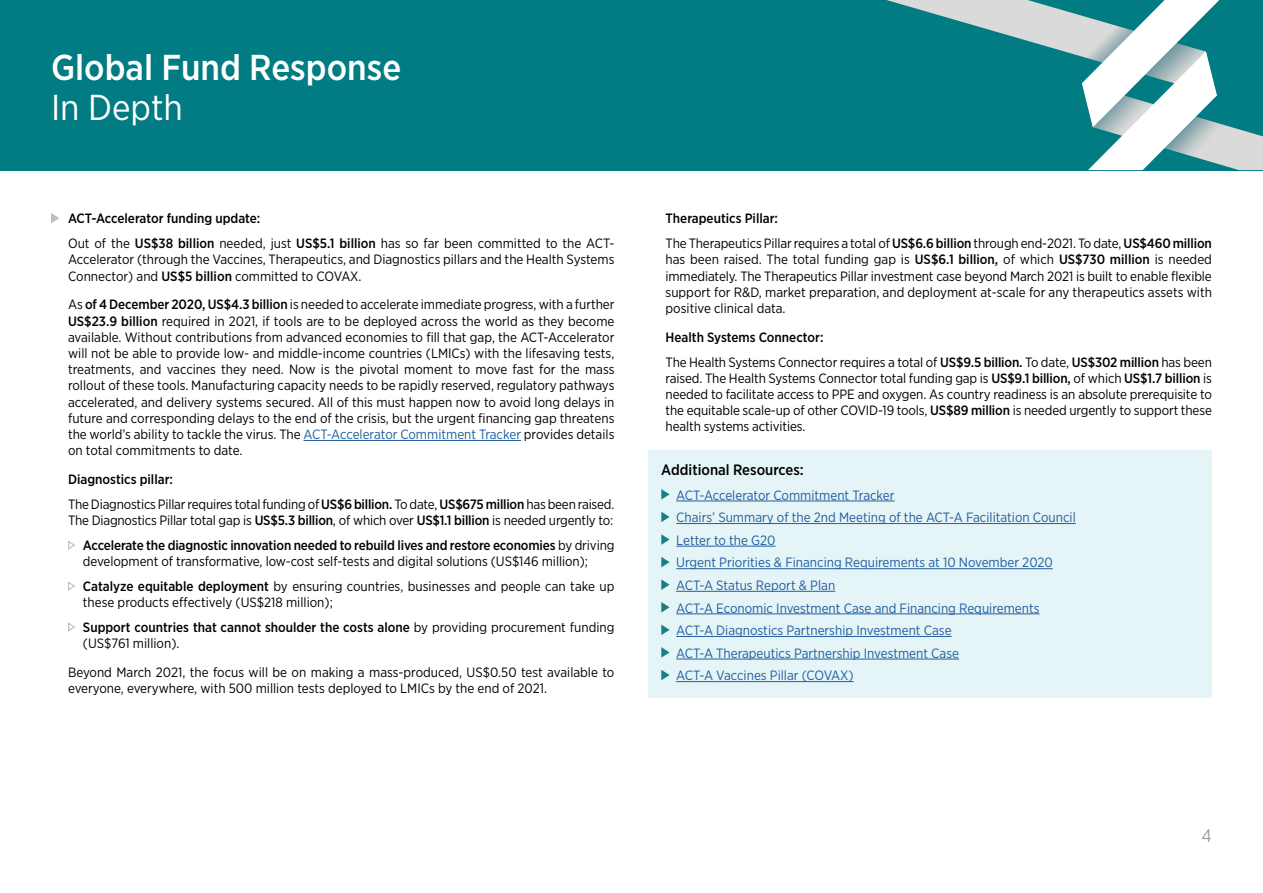
<style>
.page{position:relative;width:1263px;height:893px;background:#fff}
.page>*{position:absolute;margin:0;border:0;box-sizing:border-box;transform-origin:0 0}
.t1{font:500 36px "Gotham Narrow";color:#fff}
.t2{font:36px "Gotham Narrow";color:#fff}
.t3{font:18px "Gotham Narrow";color:#9d9fa2}
.t4{font:500 15px "Gotham Narrow";color:#000}
.t5{font:13.5px/16.2px "Gotham Narrow";letter-spacing:-.005em;color:#000}
.t6{font:13.5px/22.6px "Gotham Narrow";color:#215e9e}
.t7{font:500 13.5px/24.8px "Gotham Narrow";letter-spacing:-.01em;color:#000}
.s1{font-weight:400}
.s2{font-weight:500}
.s3{color:#215e9e}
</style>
<div class="page">
<hr style="left:303px;top:440px;width:218px;height:1px;background:#215e9e">
<svg style="left:51px;top:213px;width:8px;height:10px"></svg>
<svg style="left:68px;top:540px;width:7px;height:10px"></svg>
<svg style="left:68px;top:581px;width:7px;height:10px"></svg>
<svg style="left:68px;top:622px;width:7px;height:10px"></svg>
<div style="left:648px;top:450px;width:564px;height:247px;background:#e5f4f7"></div>
<hr style="left:676px;top:501px;width:218px;height:1px;background:#215e9e">
<hr style="left:676px;top:523px;width:400px;height:1px;background:#215e9e">
<hr style="left:676px;top:546px;width:99px;height:1px;background:#215e9e">
<hr style="left:676px;top:568px;width:377px;height:1px;background:#215e9e">
<hr style="left:676px;top:591px;width:159px;height:1px;background:#215e9e">
<hr style="left:676px;top:613px;width:363px;height:1px;background:#215e9e">
<hr style="left:676px;top:636px;width:276px;height:1px;background:#215e9e">
<hr style="left:676px;top:659px;width:283px;height:1px;background:#215e9e">
<hr style="left:676px;top:681px;width:177px;height:1px;background:#215e9e">
<svg style="left:661px;top:489px;width:9px;height:11px"></svg>
<svg style="left:661px;top:512px;width:9px;height:10px"></svg>
<svg style="left:661px;top:534px;width:9px;height:11px"></svg>
<svg style="left:661px;top:557px;width:9px;height:10px"></svg>
<svg style="left:661px;top:579px;width:9px;height:11px"></svg>
<svg style="left:661px;top:602px;width:9px;height:10px"></svg>
<svg style="left:661px;top:625px;width:9px;height:10px"></svg>
<svg style="left:661px;top:647px;width:9px;height:11px"></svg>
<svg style="left:661px;top:670px;width:9px;height:10px"></svg>
<div style="left:0;top:0;width:1263px;height:170px;background:#017c83"></div>
<svg style="left:887px;top:0;width:376px;height:170px"></svg>
<h1 class="t1" style="left:51px;top:44px;width:352px">Global Fund Response</h1>
<h1 class="t2" style="left:51px;top:85px;width:133px">In Depth</h1>
<p class="t7" style="left:68px;top:206px;width:548px">ACT-Accelerator funding update:<br><span class="s1">Out of the</span> US$38 billion <span class="s1">needed, just</span> US$5.1 billion <span class="s1">has so far been committed to the ACT-</span></p>
<p class="t5" style="left:68px;top:251px;width:548px">Accelerator (through the Vaccines, Therapeutics, and Diagnostics pillars and the Health Systems<br>Connector) and <span class="s2">US$5 billion</span> committed to COVAX.</p>
<p class="t5" style="left:68px;top:296px;width:548px;text-align:justify">As <span class="s2">of 4 December 2020, US$4.3 billion</span> is needed to accelerate immediate progress, with a further <span class="s2">US$23.9 billion</span> required in 2021, if tools are to be deployed across the world as they become available. Without contributions from advanced economies to fill that gap, the ACT-Accelerator will not be able to provide low- and middle-income countries (LMICs) with the lifesaving tests, treatments, and vaccines they need. Now is the pivotal moment to move fast for the mass rollout of these tools. Manufacturing capacity needs to be rapidly reserved, regulatory pathways accelerated, and delivery systems secured. All of this must happen now to avoid long delays in future and corresponding delays to the end of the crisis, but the urgent financing gap threatens the world’s ability to tackle the virus. The <span class="s3">ACT-Accelerator Commitment Tracker</span> provides details on total commitments to date.</p>
<p class="t5" style="left:68px;top:467px;width:548px;line-height:24.8px"><span class="s2">Diagnostics pillar:<br></span>The Diagnostics Pillar requires total funding of <span class="s2">US$6 billion.</span> To date, <span class="s2">US$675 million</span> has been raised.</p>
<p class="t7" style="left:68px;top:508px;width:548px;text-align:right"><span class="s1">The Diagnostics Pillar total gap is</span> US$5.3 billion<span class="s1">, of which over</span> US$1.1 billion <span class="s1">is needed urgently to:<br></span>Accelerate the diagnostic innovation needed to rebuild lives and restore economies <span class="s1">by driving</span></p>
<p class="t5" style="left:83px;top:549px;width:533px;line-height:24.8px">development of transformative, low-cost self-tests and digital solutions (US$146 million);<br><span class="s2">Catalyze equitable deployment</span> by ensuring countries, businesses and people can take up</p>
<p class="t5" style="left:83px;top:590px;width:533px;line-height:24.8px">these products effectively (US$218 million);<br><span class="s2">Support countries that cannot shoulder the costs alone</span> by providing procurement funding</p>
<p class="t5" style="left:68px;top:628px;width:548px;line-height:29px;text-indent:15px">(US$761 million).<br>Beyond March 2021, the focus will be on making a mass-produced, US$0.50 test available to</p>
<p class="t5" style="left:68px;top:680px;width:480px">everyone, everywhere, with 500 million tests deployed to LMICs by the end of 2021.</p>
<p class="t5" style="left:666px;top:206px;width:548px;line-height:24.8px"><span class="s2">Therapeutics Pillar:<br></span>The Therapeutics Pillar requires a total of <span class="s2">US$6.6 billion</span> through end-2021. To date, <span class="s2">US$460 million</span></p>
<p class="t5" style="left:665px;top:251px;width:548px;text-align:justify">has been raised. The total funding gap is <span class="s2">US$6.1 billion,</span> of which <span class="s2">US$730 million</span> is needed immediately. The Therapeutics Pillar investment case beyond March 2021 is built to enable flexible support for R&amp;D, market preparation, and deployment at-scale for any therapeutics assets with positive clinical data.</p>
<p class="t5" style="left:665px;top:324px;width:548px;line-height:24.8px"><span class="s2">Health Systems Connector:<br></span>The Health Systems Connector requires a total of <span class="s2">US$9.5 billion.</span> To date, <span class="s2">US$302 million</span> has been</p>
<p class="t5" style="left:665px;top:370px;width:548px;text-align:justify">raised. The Health Systems Connector total funding gap is <span class="s2">US$9.1 billion,</span> of which <span class="s2">US$1.7 billion</span> is needed to facilitate access to PPE and oxygen. As country readiness is an absolute prerequisite to the equitable scale-up of other COVID-19 tools, <span class="s2">US$89 million</span> is needed urgently to support these health systems activities.</p>
<p class="t4" style="left:661px;top:460px;width:144px">Additional Resources:</p>
<p class="t6" style="left:676px;top:483px;width:401px">ACT-Accelerator Commitment Tracker<br>Chairs’ Summary of the 2nd Meeting of the ACT-A Facilitation Council Letter to the G20<br>Urgent Priorities &amp; Financing Requirements at 10 November 2020<br>ACT-A Status Report &amp; Plan<br>ACT-A Economic Investment Case and Financing Requirements ACT-A Diagnostics Partnership Investment Case<br>ACT-A Therapeutics Partnership Investment Case<br>ACT-A Vaccines Pillar (COVAX)</p>
<h2 class="t3" style="left:1201px;top:824px;width:12px">4</h2>
</div>
